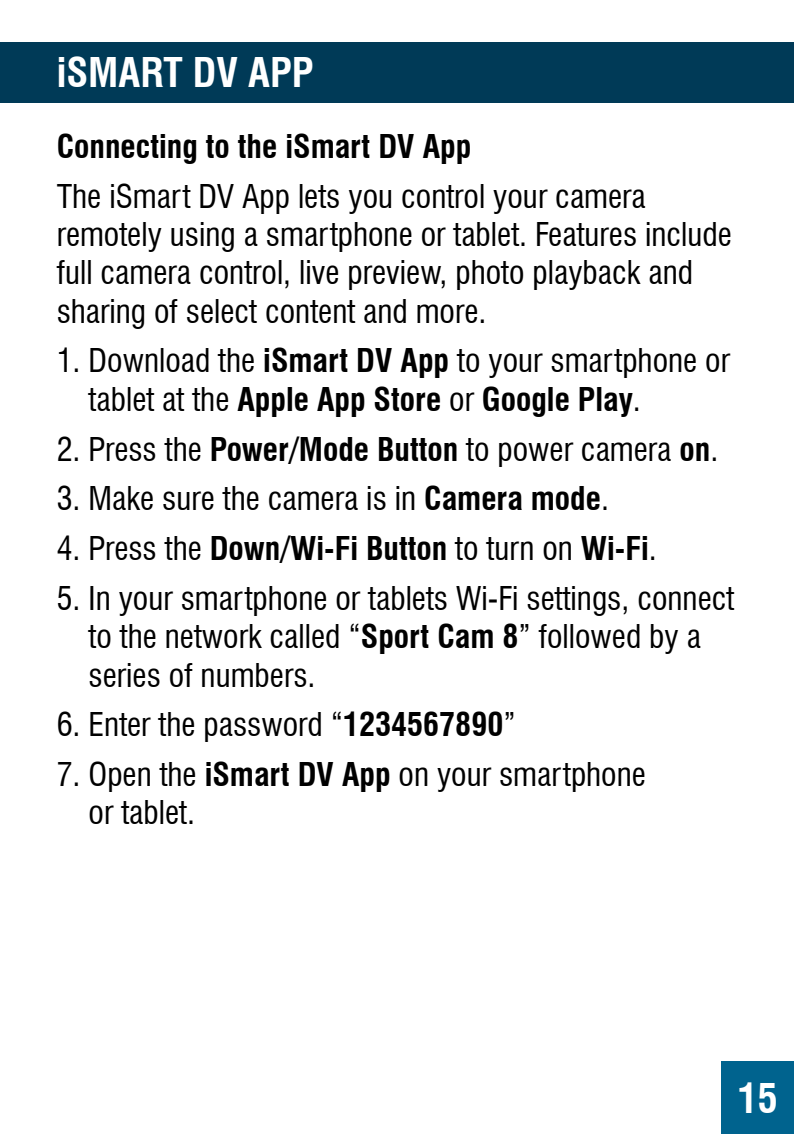
<style>
.page{position:relative;width:794px;height:1134px;background:#fff}
.page>*{position:absolute;margin:0;border:0;box-sizing:border-box;transform-origin:0 0}
.t1{font:700 condensed 40px "Swiss 721 BT";color:#fff}
.t2{font:condensed 32px/38.4px "Swiss 721 BT";color:#000}
.t3{font:700 condensed 32px "Swiss 721 BT";color:#000}
.s1{font-weight:700}
.s2{font-weight:400}
</style>
<div class="page">
<div style="left:0;top:42px;width:794px;height:60px;background:#003a57"></div>
<div style="left:721px;top:1061px;width:73px;height:73px;background:#00638e"></div>
<p class="t1" style="left:57px;top:49px;width:258px">iSMART DV APP</p>
<p class="t3" style="left:57px;top:127px;width:416px">Connecting to the iSmart DV App</p>
<p class="t2" style="left:57px;top:177px;width:677px">The iSmart DV App lets you control your camera remotely using a smartphone or tablet. Features include full camera control, live preview, photo playback and sharing of select content and more.</p>
<p class="t2" style="left:89px;top:342px;width:643px;text-indent:-32px">1. Download the <span class="s1">iSmart DV App</span> to your smartphone or tablet at the <span class="s1">Apple App Store</span> or <span class="s1">Google Play</span>.</p>
<p class="t2" style="left:57px;top:430px;width:663px">2. Press the <span class="s1">Power/Mode Button</span> to power camera <span class="s1">on</span>.</p>
<p class="t2" style="left:57px;top:479px;width:554px">3. Make sure the camera is in <span class="s1">Camera mode</span>.</p>
<p class="t3" style="left:57px;top:529px;width:601px"><span class="s2">4. Press the</span> Down/Wi-Fi Button <span class="s2">to turn on</span> Wi-Fi<span class="s2">.</span></p>
<p class="t2" style="left:89px;top:579px;width:647px;text-indent:-32px">5. In your smartphone or tablets Wi-Fi settings, connect to the network called “<span class="s1">Sport Cam 8</span>” followed by a series of numbers.</p>
<p class="t2" style="left:57px;top:705px;width:460px">6. Enter the password “<span class="s1">1234567890</span>”</p>
<p class="t2" style="left:89px;top:755px;width:559px;text-indent:-32px">7. Open the <span class="s1">iSmart DV App</span> on your smartphone or tablet.</p>
<p class="t1" style="left:737px;top:1074px;width:41px">15</p>
</div>
